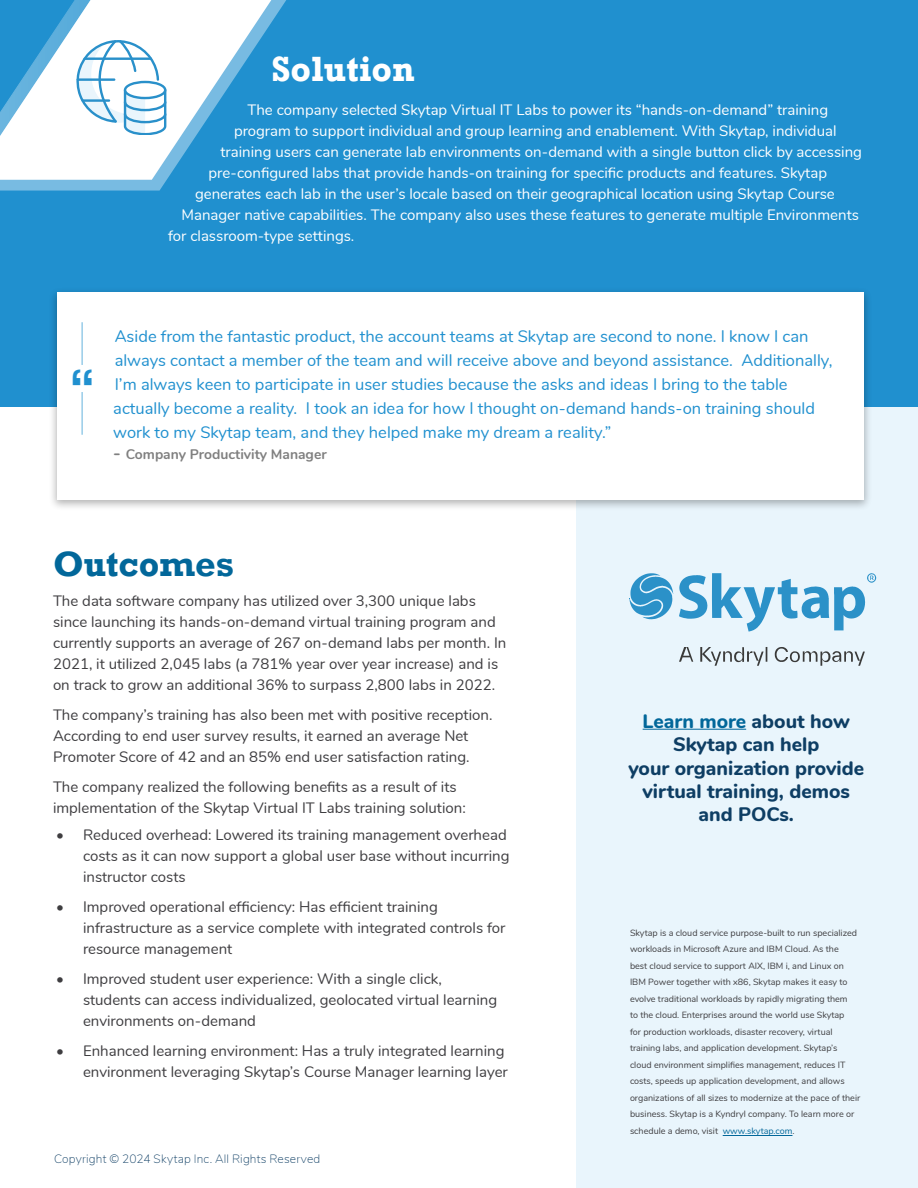
<style>
.page{position:relative;width:918px;height:1188px;background:#fff}
.page>*{position:absolute;margin:0;border:0;box-sizing:border-box;transform-origin:0 0}
.t1{font:700 45.3px "Rockwell";color:#2090cf}
.t2{font:700 36px "Rockwell";color:#02679a}
.t3{font:700 36px "Rockwell";color:#fff}
.t4{font:800 19.5px/23.4px "Nunito";color:#0e3e64;text-align:center}
.t5{font:16.5px/24px "Nunito";color:#2090cf}
.t6{font:15px/21px "Nunito";color:#3e3d40}
.t7{font:15px "Nunito";color:#fff}
.t8{font:700 13.8px "Nunito";color:#7f7f7f}
.t9{font:200 12px "Nunito";letter-spacing:.015em;color:#0e3e64}
.t10{font:9px/16.5px "Nunito";color:#3e3d40}
.s1{font-size:17.7px}
.s2{color:#02679a}
</style>
<div class="page">
<div style="left:576px;top:392px;width:342px;height:796px;background:#e9f5fc"></div>
<hr style="left:723px;top:1135px;width:69px;height:1px;background:#02679a">
<hr style="left:643px;top:729px;width:103px;height:1px;background:#02679a">
<div style="left:0;top:0;width:918px;height:406px;background:#2090cf"></div>
<svg style="left:679px;top:647px;width:14px;height:15px"></svg>
<svg style="left:775px;top:647px;width:90px;height:19px"></svg>
<svg style="left:700px;top:647px;width:67px;height:19px"></svg>
<svg style="left:630px;top:573px;width:43px;height:46px"></svg>
<svg style="left:679px;top:573px;width:197px;height:59px"></svg>
<svg style="left:0;top:0;width:286px;height:191px"></svg>
<svg style="left:271px;top:0;width:13px;height:180px"></svg>
<svg style="left:0;top:0;width:271px;height:180px;fill:#fff"></svg>
<div style="left:49px;top:287px;width:823px;height:224px;background:#000;opacity:.3"></div>
<div style="left:57px;top:292px;width:807px;height:208px;background:#fff"></div>
<hr style="left:82px;top:322px;width:1px;height:43px;background:#2090cf">
<hr style="left:82px;top:392px;width:1px;height:43px;background:#2090cf">
<svg style="left:74px;top:40px;width:94px;height:95px;background:#d2e7f4"></svg>
<h2 class="t3" style="left:272px;top:47px;width:145px">Solution</h2>
<p class="t7" style="left:248px;top:99px;width:582px">The company selected Skytap Virtual IT Labs to power its “hands-on-demand” training</p>
<p class="t7" style="left:234px;top:120px;width:604px">program to support individual and group learning and enablement. With Skytap, individual</p>
<p class="t7" style="left:220px;top:141px;width:643px">training users can generate lab environments on-demand with a single button click by accessing</p>
<p class="t7" style="left:208px;top:162px;width:620px">pre-configured labs that provide hands-on training for specific products and features. Skytap</p>
<p class="t7" style="left:195px;top:183px;width:641px">generates each lab in the user’s locale based on their geographical location using Skytap Course</p>
<p class="t7" style="left:182px;top:204px;width:679px">Manager native capabilities. The company also uses these features to generate multiple Environments</p>
<p class="t7" style="left:168px;top:225px;width:188px">for classroom-type settings.</p>
<h1 class="t1" style="left:69px;top:357px;width:28px">“</h1>
<p class="t5" style="left:113px;top:324px;width:721px">Aside from the fantastic product, the account teams at Skytap are second to none. I know I can always contact a member of the team and will receive above and beyond assistance. Additionally, I’m always keen to participate in user studies because the asks and ideas I bring to the table actually become a reality. I took an idea for how I thought on-demand hands-on training should work to my Skytap team, and they helped make my dream a reality.”</p>
<p class="t8" style="left:113px;top:444px;width:215px"><span class="s1">-</span> Company Productivity Manager</p>
<h2 class="t2" style="left:53px;top:542px;width:183px">Outcomes</h2>
<p class="t6" style="left:53px;top:589px;width:455px">The data software company has utilized over 3,300 unique labs since launching its hands-on-demand virtual training program and currently supports an average of 267 on-demand labs per month. In 2021, it utilized 2,045 labs (a 781% year over year increase) and is on track to grow an additional 36% to surpass 2,800 labs in 2022.</p>
<p class="t6" style="left:53px;top:703px;width:441px">The company’s training has also been met with positive reception.<br>According to end user survey results, it earned an average Net<br>Promoter Score of 42 and an 85% end user satisfaction rating.</p>
<p class="t6" style="left:53px;top:775px;width:414px">The company realized the following benefits as a result of its implementation of the Skytap Virtual IT Labs training solution:</p>
<p class="t6" style="left:83px;top:823px;width:428px;text-indent:-27px">• Reduced overhead: Lowered its training management overhead costs as it can now support a global user base without incurring instructor costs</p>
<p class="t6" style="left:83px;top:895px;width:424px;text-indent:-27px">• Improved operational efficiency: Has efficient training infrastructure as a service complete with integrated controls for resource management</p>
<p class="t6" style="left:83px;top:967px;width:416px;text-indent:-27px">• Improved student user experience: With a single click, students can access individualized, geolocated virtual learning environments on-demand</p>
<p class="t6" style="left:56px;top:1039px;width:453px;text-align:right">• Enhanced learning environment: Has a truly integrated learning environment leveraging Skytap’s Course Manager learning layer</p>
<p class="t9" style="left:54px;top:1150px;width:268px">Copyright © 2024 Skytap Inc. All Rights Reserved</p>
<h3 class="t4" style="left:628px;top:708px;width:237px"><span class="s2">Learn more</span> about how<br>Skytap can help<br>your organization provide virtual training, demos and POCs.</h3>
<p class="t10" style="left:630px;top:924px;width:232px">Skytap is a cloud service purpose-built to run specialized workloads in Microsoft Azure and IBM Cloud. As the<br>best cloud service to support AIX, IBM i, and Linux on IBM Power together with x86, Skytap makes it easy to evolve traditional workloads by rapidly migrating them<br>to the cloud. Enterprises around the world use Skytap<br>for production workloads, disaster recovery, virtual training labs, and application development. Skytap’s cloud environment simplifies management, reduces IT costs, speeds up application development, and allows organizations of all sizes to modernize at the pace of their business. Skytap is a Kyndryl company. To learn more or schedule a demo, visit <span class="s2">www.skytap.com</span>.</p>
</div>
